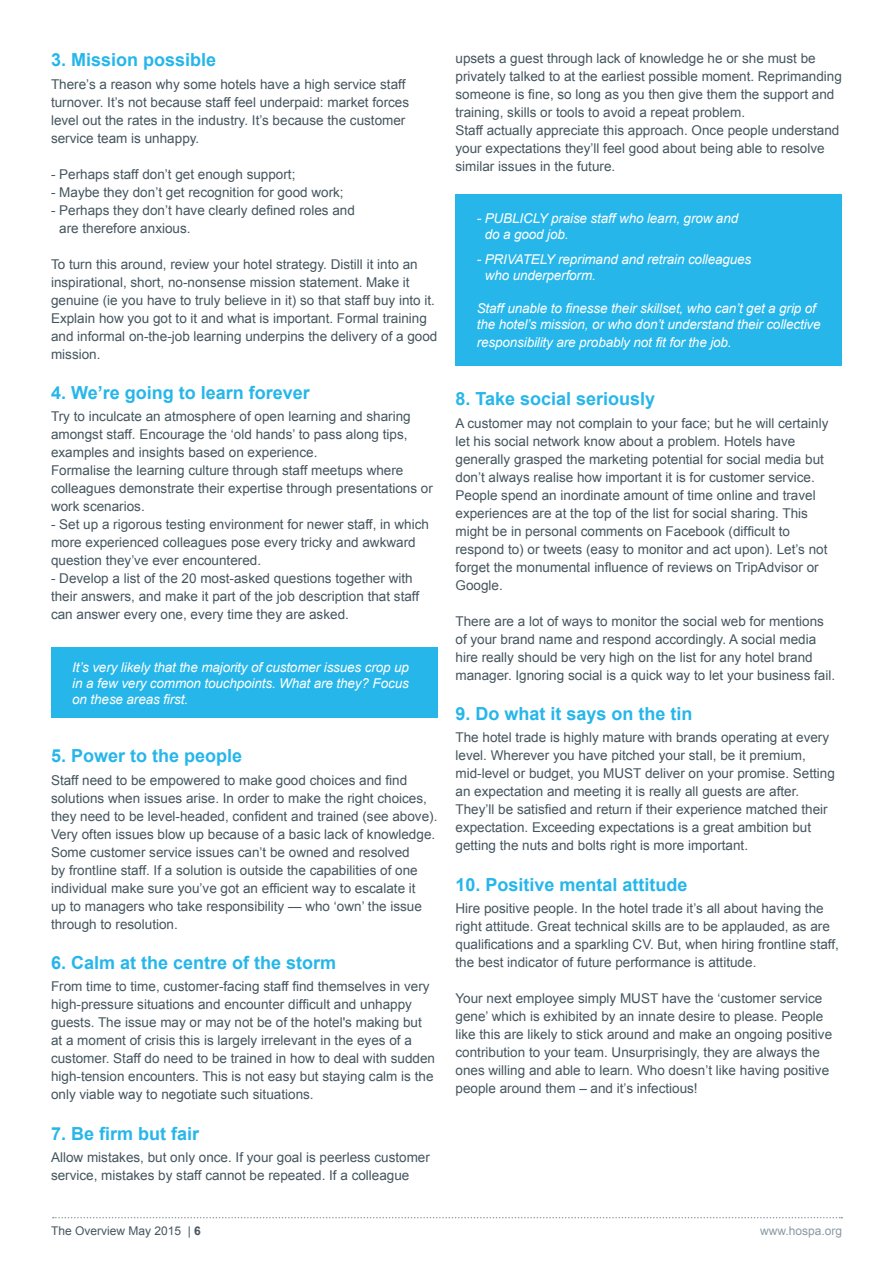
<style>
.page{position:relative;width:893px;height:1263px;background:#fff}
.page>*{position:absolute;margin:0;border:0;box-sizing:border-box;transform-origin:0 0}
.t1{font:700 18px "Arial";color:#26b6ea}
.t2{font:13.5px/18px "Arial";color:#45555f}
.t3{font:italic 13.5px/16.2px "Arial";letter-spacing:-.01em;color:#fff}
.t4{font:12px "Arial";color:#45555f}
.t5{font:12px "Arial";color:#8a99a2}
.s1{font-weight:700}
</style>
<div class="page">
<svg style="left:53px;top:1217px;width:789px;height:1px"></svg>
<div style="left:455px;top:194px;width:387px;height:172px;background:#26b6ea"></div>
<div style="left:51px;top:647px;width:386px;height:71px;background:#26b6ea"></div>
<h1 class="t1" style="left:51px;top:48px;width:167px">3. Mission possible</h1>
<p class="t2" style="left:51px;top:75px;width:360px">There’s a reason why some hotels have a high service staff turnover. It’s not because staff feel underpaid: market forces level out the rates in the industry. It’s because the customer service team is unhappy.</p>
<p class="t2" style="left:51px;top:165px;width:246px">- Perhaps staff don’t get enough support;</p>
<p class="t2" style="left:51px;top:183px;width:294px">- Maybe they don’t get recognition for good work;</p>
<p class="t2" style="left:59px;top:201px;width:297px;text-indent:-8px">- Perhaps they don’t have clearly defined roles and are therefore anxious.</p>
<p class="t2" style="left:51px;top:255px;width:388px">To turn this around, review your hotel strategy. Distill it into an inspirational, short, no-nonsense mission statement. Make it genuine (ie you have to truly believe in it) so that staff buy into it.<br>Explain how you got to it and what is important. Formal training and informal on-the-job learning underpins the delivery of a good mission.</p>
<h1 class="t1" style="left:51px;top:381px;width:260px">4. We’re going to learn forever</h1>
<p class="t2" style="left:51px;top:408px;width:383px">Try to inculcate an atmosphere of open learning and sharing amongst staff. Encourage the ‘old hands’ to pass along tips, examples and insights based on experience.<br>Formalise the learning culture through staff meetups where colleagues demonstrate their expertise through presentations or work scenarios.</p>
<p class="t2" style="left:51px;top:516px;width:379px">- Set up a rigorous testing environment for newer staff, in which more experienced colleagues pose every tricky and awkward question they’ve ever encountered.</p>
<p class="t2" style="left:51px;top:570px;width:370px">- Develop a list of the 20 most-asked questions together with their answers, and make it part of the job description that staff can answer every one, every time they are asked.</p>
<p class="t3" style="left:72px;top:659px;width:338px;text-align:justify">It’s very likely that the majority of customer issues crop up in a few very common touchpoints. What are they? Focus on these areas first.</p>
<h1 class="t1" style="left:51px;top:744px;width:193px">5. Power to the people</h1>
<p class="t2" style="left:51px;top:771px;width:388px">Staff need to be empowered to make good choices and find solutions when issues arise. In order to make the right choices, they need to be level-headed, confident and trained (see above).<br>Very often issues blow up because of a basic lack of knowledge.<br>Some customer service issues can’t be owned and resolved<br>by frontline staff. If a solution is outside the capabilities of one individual make sure you’ve got an efficient way to escalate it<br>up to managers who take responsibility — who ‘own’ the issue through to resolution.</p>
<h1 class="t1" style="left:51px;top:951px;width:287px">6. Calm at the centre of the storm</h1>
<p class="t2" style="left:51px;top:978px;width:385px">From time to time, customer-facing staff find themselves in very high-pressure situations and encounter difficult and unhappy guests. The issue may or may not be of the hotel's making but at a moment of crisis this is largely irrelevant in the eyes of a customer. Staff do need to be trained in how to deal with sudden high-tension encounters. This is not easy but staying calm is the only viable way to negotiate such situations.</p>
<h1 class="t1" style="left:51px;top:1122px;width:150px">7. Be firm but fair</h1>
<p class="t2" style="left:51px;top:1149px;width:380px">Allow mistakes, but only once. If your goal is peerless customer service, mistakes by staff cannot be repeated. If a colleague</p>
<p class="t2" style="left:455px;top:49px;width:388px">upsets a guest through lack of knowledge he or she must be privately talked to at the earliest possible moment. Reprimanding someone is fine, so long as you then give them the support and training, skills or tools to avoid a repeat problem.<br>Staff actually appreciate this approach. Once people understand your expectations they’ll feel good about being able to resolve similar issues in the future.</p>
<p class="t3" style="left:485px;top:211px;width:255px;text-indent:-8px">- PUBLICLY praise staff who learn, grow and do a good job.</p>
<p class="t3" style="left:485px;top:251px;width:268px;text-indent:-8px">- PRIVATELY reprimand and retrain colleagues who underperform.</p>
<p class="t3" style="left:477px;top:300px;width:345px">Staff unable to finesse their skillset, who can’t get a grip of the hotel’s mission, or who don’t understand their collective</p>
<p class="t3" style="left:477px;top:334px;width:256px">responsibility are probably not fit for the job.</p>
<h1 class="t1" style="left:455px;top:387px;width:201px">8. Take social seriously</h1>
<p class="t2" style="left:455px;top:414px;width:374px">A customer may not complain to your face; but he will certainly let his social network know about a problem. Hotels have generally grasped the marketing potential for social media but don’t always realise how important it is for customer service.<br>People spend an inordinate amount of time online and travel experiences are at the top of the list for social sharing. This might be in personal comments on Facebook (difficult to respond to) or tweets (easy to monitor and act upon). Let’s not forget the monumental influence of reviews on TripAdvisor or Google.</p>
<p class="t2" style="left:455px;top:612px;width:381px">There are a lot of ways to monitor the social web for mentions of your brand name and respond accordingly. A social media hire really should be very high on the list for any hotel brand manager. Ignoring social is a quick way to let your business fail.</p>
<h1 class="t1" style="left:455px;top:702px;width:239px">9. Do what it says on the tin</h1>
<p class="t2" style="left:455px;top:729px;width:381px">The hotel trade is highly mature with brands operating at every level. Wherever you have pitched your stall, be it premium, mid-level or budget, you MUST deliver on your promise. Setting an expectation and meeting it is really all guests are after.<br>They’ll be satisfied and return if their experience matched their expectation. Exceeding expectations is a great ambition but getting the nuts and bolts right is more important.</p>
<h1 class="t1" style="left:455px;top:873px;width:234px">10. Positive mental attitude</h1>
<p class="t2" style="left:455px;top:900px;width:385px">Hire positive people. In the hotel trade it’s all about having the right attitude. Great technical skills are to be applauded, as are qualifications and a sparkling CV. But, when hiring frontline staff, the best indicator of future performance is attitude.</p>
<p class="t2" style="left:455px;top:990px;width:378px">Your next employee simply MUST have the ‘customer service gene’ which is exhibited by an innate desire to please. People like this are likely to stick around and make an ongoing positive contribution to your team. Unsurprisingly, they are always the ones willing and able to learn. Who doesn’t like having positive people around them – and it’s infectious!</p>
<p class="t4" style="left:51px;top:1223px;width:151px">The Overview May 2015 | <span class="s1">6</span></p>
<p class="t5" style="left:760px;top:1223px;width:84px">www.hospa.org</p>
</div>
